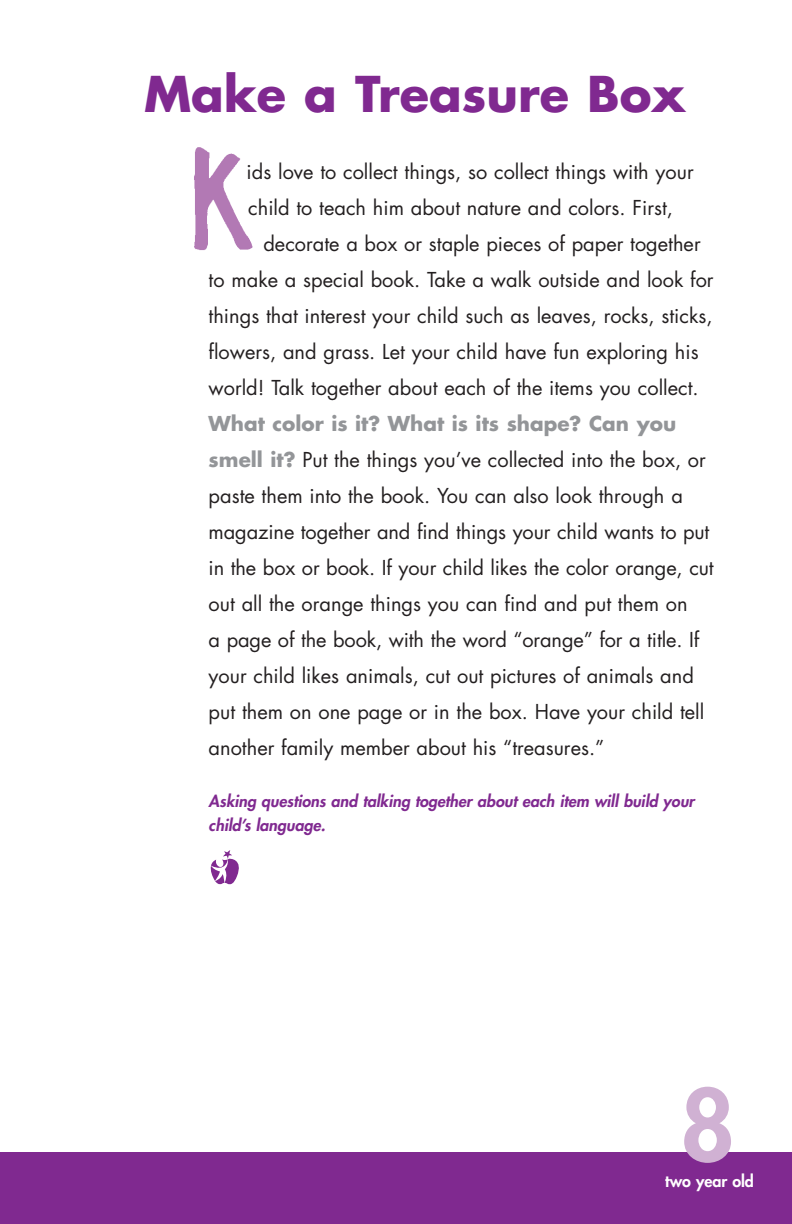
<style>
.page{position:relative;width:792px;height:1224px;background:#fff}
.page>*{position:absolute;margin:0;border:0;box-sizing:border-box;transform-origin:0 0}
.t1{font:800 96px "Futura";color:#d0b1d3}
.t2{font:700 48px "Futura";color:#802990}
.t3{font:20px/36px "Futura";color:#231f20}
.t4{font:italic 800 16px/24px "Futura";color:#802990}
.t5{font:800 16px "Futura";color:#fff}
.s1{font-weight:700;color:#939598}
</style>
<div class="page">
<div style="left:0;top:1152px;width:792px;height:72px;background:#802990"></div>
<svg style="left:211px;top:850px;width:28px;height:35px"></svg>
<img style="left:194px;top:147px;width:59px;height:104px">
<h2 class="t2" style="left:144px;top:72px;width:543px">Make a Treasure Box</h2>
<p class="t3" style="left:247px;top:155px;width:449px">ids love to collect things, so collect things with your child to teach him about nature and colors. First,</p>
<p class="t3" style="left:209px;top:227px;width:506px;text-indent:55px">decorate a box or staple pieces of paper together to make a special book. Take a walk outside and look for things that interest your child such as leaves, rocks, sticks, flowers, and grass. Let your child have fun exploring his world! Talk together about each of the items you collect.</p>
<p class="t3" style="left:209px;top:407px;width:507px"><span class="s1">What color is it? What is its shape? Can you smell it?</span> Put the things you’ve collected into the box, or paste them into the book. You can also look through a magazine together and find things your child wants to put in the box or book. If your child likes the color orange, cut out all the orange things you can find and put them on<br>a page of the book, with the word “orange” for a title. If your child likes animals, cut out pictures of animals and put them on one page or in the box. Have your child tell another family member about his “treasures.”</p>
<p class="t4" style="left:209px;top:791px;width:487px">Asking questions and talking together about each item will build your child’s language.</p>
<h1 class="t1" style="left:680px;top:1080px;width:57px">8</h1>
<p class="t5" style="left:665px;top:1174px;width:90px">two year old</p>
</div>
